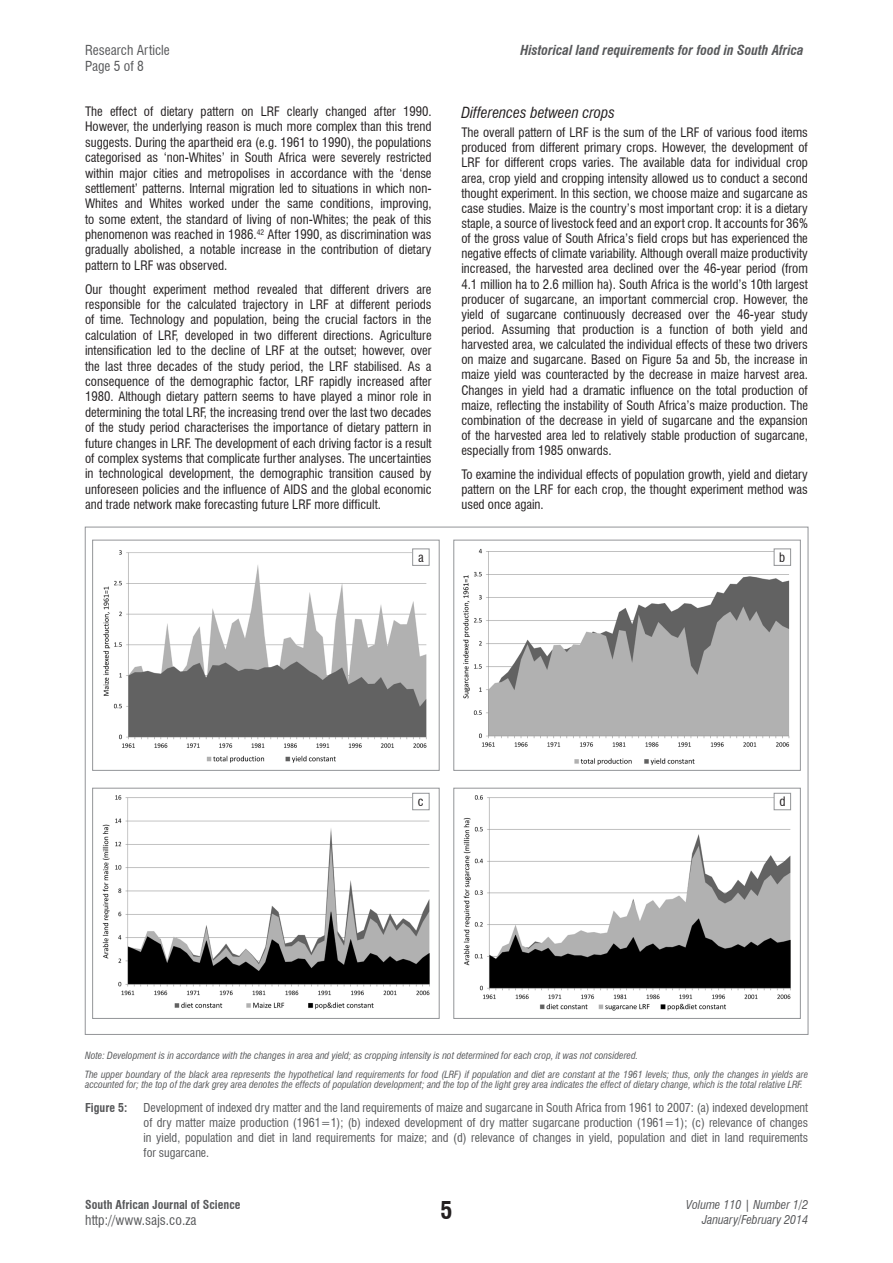
<style>
.page{position:relative;width:893px;height:1263px;background:#fff}
.page>*{position:absolute;margin:0;border:0;box-sizing:border-box;transform-origin:0 0}
.t1{font:700 condensed 24px "Swiss 721 BT";color:#231f20}
.Body_Heading_2{font:italic condensed 15px "Swiss 721 BT";color:#231f20}
.Header_-_Section_tit{font:italic 700 condensed 13.5px "Swiss 721 BT";color:#57585a}
.Header_-_Section_tit-2{font:condensed 13.5px "Swiss 721 BT";color:#57585a}
.Article_Body_Text{font:condensed 12.75px/15.5px "Swiss 721 BT";color:#231f20;text-align:justify}
.Figure_Caption{font:condensed 12px/15px "Swiss 721 BT";color:#57585a;text-align:justify}
.t2{font:italic condensed 12px/14.4px "Swiss 721 BT";color:#57585a;text-align:right}
.Figure_Caption-2{font:700 condensed 12px "Swiss 721 BT";color:#57585a}
.Image_source{font:italic condensed 9.75px/10.5px "Swiss 721 BT";color:#57585a}
</style>
<div class="page">
<img style="left:103px;top:548px;width:327px;height:215px">
<div style="left:92px;top:540px;width:347px;height:230px;border:1px solid #939598"></div>
<img style="left:102px;top:792px;width:328px;height:218px">
<div style="left:92px;top:788px;width:347px;height:230px;border:1px solid #939598"></div>
<img style="left:463px;top:548px;width:329px;height:218px">
<div style="left:454px;top:540px;width:346px;height:230px;border:1px solid #939598"></div>
<img style="left:463px;top:792px;width:329px;height:219px">
<div style="left:454px;top:788px;width:346px;height:230px;border:1px solid #939598"></div>
<div style="left:413px;top:549px;width:16px;height:16px;background:#fff"></div>
<div style="left:412px;top:549px;width:17px;height:17px;border:1px solid #939598"></div>
<div style="left:413px;top:793px;width:16px;height:17px;background:#fff"></div>
<div style="left:412px;top:793px;width:17px;height:17px;border:1px solid #939598"></div>
<div style="left:774px;top:549px;width:17px;height:16px;background:#fff"></div>
<div style="left:774px;top:549px;width:17px;height:17px;border:1px solid #939598"></div>
<div style="left:774px;top:793px;width:17px;height:17px;background:#fff"></div>
<div style="left:774px;top:793px;width:17px;height:17px;border:1px solid #939598"></div>
<p class="Header_-_Section_tit-2" style="left:85px;top:42px;width:86px">Research Article</p>
<p class="Header_-_Section_tit" style="left:520px;top:42px;width:285px">Historical land requirements for food in South Africa</p>
<p class="Header_-_Section_tit-2" style="left:85px;top:58px;width:60px">Page 5 of 8</p>
<p class="Article_Body_Text" style="left:85px;top:104px;width:348px">The effect of dietary pattern on LRF clearly changed after 1990.<br>However, the underlying reason is much more complex than this trend suggests. During the apartheid era (e.g. 1961 to 1990), the populations categorised as ‘non-Whites’ in South Africa were severely restricted within major cities and metropolises in accordance with the ‘dense settlement’ patterns. Internal migration led to situations in which non-Whites and Whites worked under the same conditions, improving, to some extent, the standard of living of non-Whites; the peak of this phenomenon was reached in 1986.<sup>42</sup> After 1990, as discrimination was gradually abolished, a notable increase in the contribution of dietary pattern to LRF was observed.</p>
<p class="Article_Body_Text" style="left:85px;top:281px;width:348px">Our thought experiment method revealed that different drivers are responsible for the calculated trajectory in LRF at different periods of time. Technology and population, being the crucial factors in the calculation of LRF, developed in two different directions. Agriculture intensification led to the decline of LRF at the outset; however, over the last three decades of the study period, the LRF stabilised. As a consequence of the demographic factor, LRF rapidly increased after 1980. Although dietary pattern seems to have played a minor role in determining the total LRF, the increasing trend over the last two decades of the study period characterises the importance of dietary pattern in future changes in LRF. The development of each driving factor is a result of complex systems that complicate further analyses. The uncertainties in technological development, the demographic transition caused by unforeseen policies and the influence of AIDS and the global economic and trade network make forecasting future LRF more difficult.</p>
<p class="Article_Body_Text" style="left:418px;top:550px;width:7px">a</p>
<p class="Body_Heading_2" style="left:461px;top:103px;width:155px">Differences between crops</p>
<p class="Article_Body_Text" style="left:461px;top:125px;width:348px">The overall pattern of LRF is the sum of the LRF of various food items produced from different primary crops. However, the development of LRF for different crops varies. The available data for individual crop area, crop yield and cropping intensity allowed us to conduct a second thought experiment. In this section, we choose maize and sugarcane as case studies. Maize is the country’s most important crop: it is a dietary staple, a source of livestock feed and an export crop. It accounts for 36% of the gross value of South Africa’s field crops but has experienced the negative effects of climate variability. Although overall maize productivity increased, the harvested area declined over the 46-year period (from 4.1 million ha to 2.6 million ha). South Africa is the world’s 10th largest producer of sugarcane, an important commercial crop. However, the yield of sugarcane continuously decreased over the 46-year study period. Assuming that production is a function of both yield and harvested area, we calculated the individual effects of these two drivers on maize and sugarcane. Based on Figure 5a and 5b, the increase in maize yield was counteracted by the decrease in maize harvest area.<br>Changes in yield had a dramatic influence on the total production of maize, reflecting the instability of South Africa’s maize production. The combination of the decrease in yield of sugarcane and the expansion of the harvested area led to relatively stable production of sugarcane, especially from 1985 onwards.</p>
<p class="Article_Body_Text" style="left:461px;top:466px;width:348px">To examine the individual effects of population growth, yield and dietary pattern on the LRF for each crop, the thought experiment method was used once again.</p>
<p class="Article_Body_Text" style="left:779px;top:550px;width:8px">b</p>
<p class="Article_Body_Text" style="left:418px;top:794px;width:7px">c</p>
<p class="Article_Body_Text" style="left:779px;top:794px;width:8px">d</p>
<p class="Image_source" style="left:85px;top:1050px;width:555px">Note: Development is in accordance with the changes in area and yield; as cropping intensity is not determined for each crop, it was not considered.</p>
<p class="Image_source" style="left:85px;top:1069px;width:725px">The upper boundary of the black area represents the hypothetical land requirements for food (LRF) if population and diet are constant at the 1961 levels; thus, only the changes in yields are accounted for; the top of the dark grey area denotes the effects of population development; and the top of the light grey area indicates the effect of dietary change, which is the total relative LRF.</p>
<p class="Figure_Caption-2" style="left:85px;top:1100px;width:44px">Figure 5:</p>
<p class="Figure_Caption" style="left:144px;top:1100px;width:666px">Development of indexed dry matter and the land requirements of maize and sugarcane in South Africa from 1961 to 2007: (a) indexed development of dry matter maize production (1961=1); (b) indexed development of dry matter sugarcane production (1961=1); (c) relevance of changes in yield, population and diet in land requirements for maize; and (d) relevance of changes in yield, population and diet in land requirements for sugarcane.</p>
<p class="Figure_Caption-2" style="left:85px;top:1197px;width:157px">South African Journal of Science</p>
<p class="Header_-_Section_tit-2" style="left:85px;top:1212px;width:113px">http://www.sajs.co.za</p>
<h1 class="t1" style="left:440px;top:1195px;width:13px">5</h1>
<p class="t2" style="left:686px;top:1198px;width:124px">Volume 110 | Number 1/2<br>January/February 2014</p>
</div>
